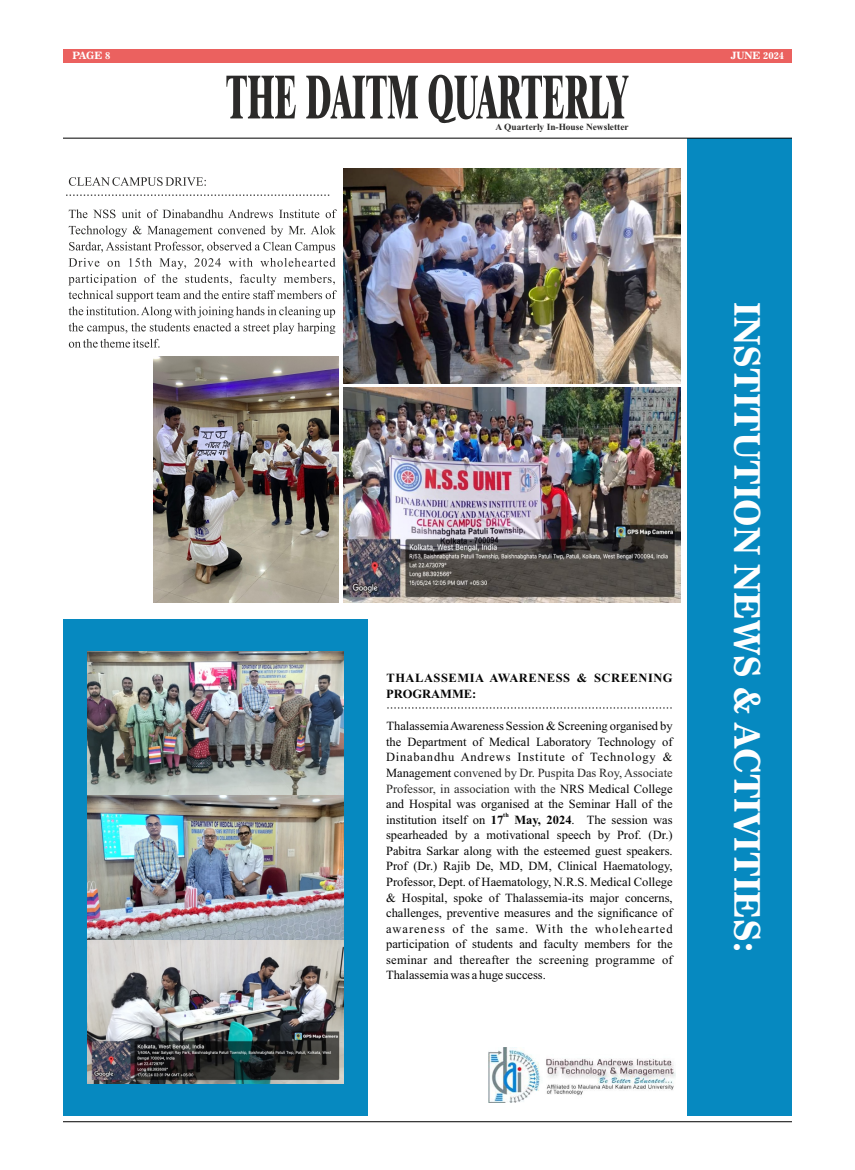
<style>
.page{position:relative;width:855px;height:1170px;background:#fff}
.page>*{position:absolute;margin:0;border:0;box-sizing:border-box;transform-origin:0 0}
.t1{font:35px "News 706 BT Bold C";color:#fefefe}
.t2{font:12.5px/15.5px "Times New Roman";color:#050505;text-align:justify}
.t3{font:700 12.5px/16.6px "Times New Roman";letter-spacing:.045em;color:#050505}
.t4{font:10px "News 706 BT Bold C";color:#fefefe}
.t5{font:700 9.38px "Times New Roman";color:#2b2a29}
.t6{font:700 6.25px "Times New Roman";color:#050505}
.s1{color:#2b2a29}
.s2{font-weight:700}
</style>
<div class="page">
<div style="left:63px;top:620px;width:305px;height:496px;background:#0689c0"></div>
<div style="left:688px;top:138px;width:104px;height:978px;background:#0689c0"></div>
<img style="left:489px;top:1048px;width:186px;height:55px">
<div style="left:63px;top:49px;width:729px;height:13px;background:#eb615f"></div>
<svg style="left:226px;top:75px;width:403px;height:49px"></svg>
<hr style="left:63px;top:138px;width:729px;height:1px;background:#000">
<img style="left:154px;top:356px;width:185px;height:247px">
<img style="left:343px;top:168px;width:337px;height:215px">
<img style="left:343px;top:387px;width:337px;height:216px">
<img style="left:87px;top:652px;width:256px;height:432px">
<svg style="left:66px;top:177px;width:271px;height:171px"></svg>
<svg style="left:387px;top:708px;width:285px;height:1px"></svg>
<hr style="left:63px;top:1121px;width:729px;height:1px;background:#000">
<p class="t4" style="left:72px;top:52px;width:39px">PAGE 8</p>
<p class="t4" style="left:731px;top:52px;width:55px">JUNE 2024</p>
<p class="t5" style="left:496px;top:124px;width:135px">A Quarterly In-House Newsletter</p>
<p class="t3" style="left:386px;top:670px;width:288px">THALASSEMIA AWARENESS &amp; SCREENING<br>PROGRAMME:</p>
<p class="t2" style="left:386px;top:720px;width:288px">Thalassemia Awareness Session &amp; Screening organised by the Department of Medical Laboratory Technology of Dinabandhu Andrews Institute of Technology &amp; Management <span class="s1">convened by Dr. Puspita Das Roy, Associate Professor, in association with the</span> NRS Medical College and Hospital was organised at the Seminar Hall of the</p>
<p class="t6" style="left:503px;top:813px;width:7px">th</p>
<p class="t2" style="left:386px;top:813px;width:288px">institution itself on <span class="s2">17 May, 2024</span>. The session was spearheaded by a motivational speech by Prof. (Dr.)<br>Pabitra Sarkar along with the esteemed guest speakers.<br>Prof (Dr.) Rajib De, MD, DM, Clinical Haematology, Professor, Dept. of Haematology, N.R.S. Medical College &amp; Hospital, spoke of Thalassemia-its major concerns, challenges, preventive measures and the significance of awareness of the same. With the wholehearted participation of students and faculty members for the seminar and thereafter the screening programme of Thalassemia was a huge success.</p>
<h1 class="t1" style="left:761px;top:302px;width:651px;rotate:90deg">INSTITUTION NEWS &amp; ACTIVITIES:</h1>
</div>
